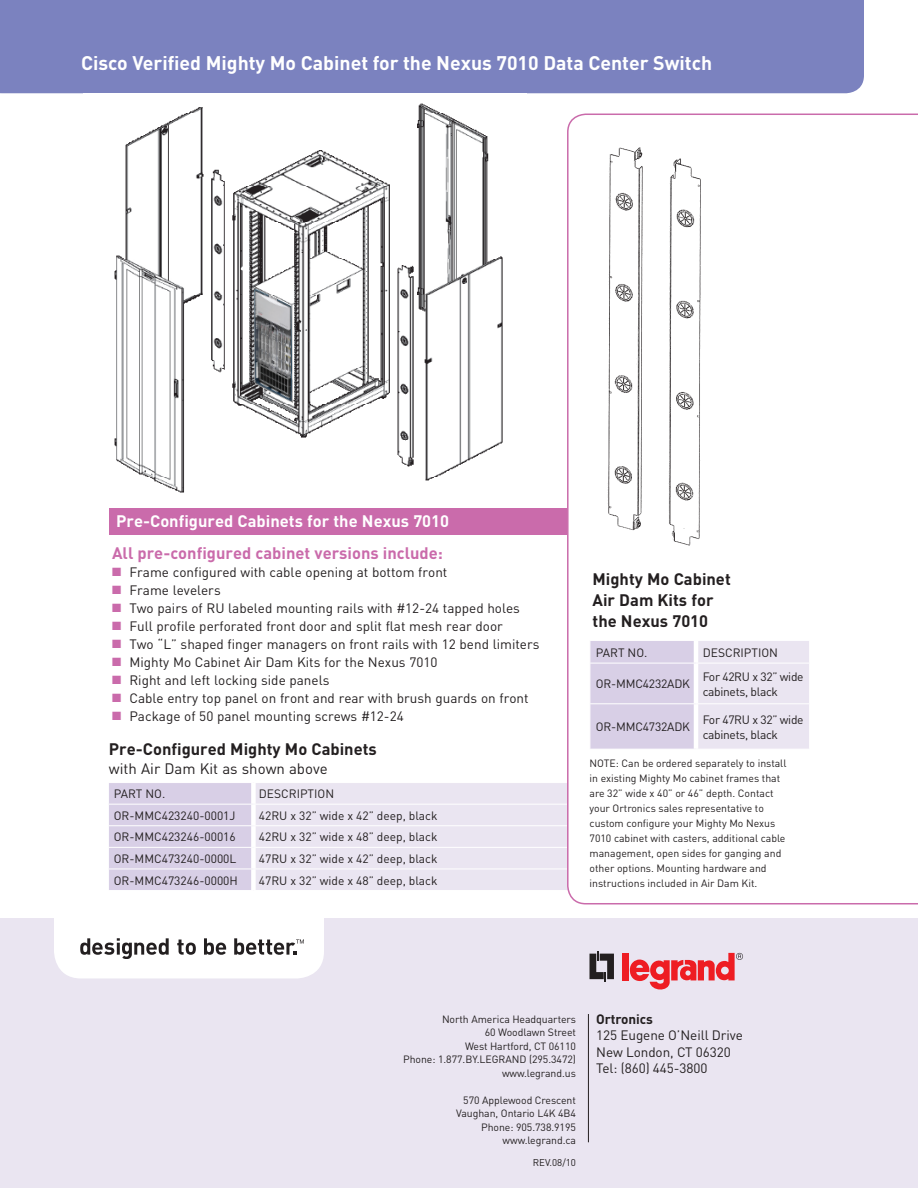
<style>
.page{position:relative;width:918px;height:1188px;background:#fff}
.page>*{position:absolute;margin:0;border:0;box-sizing:border-box;transform-origin:0 0}
.t1{font:700 19.5px "DIN";color:#fff}
.t2{font:700 16.5px/21px "DIN";color:#231f20}
.t3{font:700 16.5px "DIN";color:#ca6bab}
.t4{font:700 16.5px "DIN";color:#fff}
.t5{font:15px "DIN";color:#231f20}
.t6{font:13.5px/16.5px "DIN";color:#231f20}
.t7{font:12px "DIN";color:#231f20}
.t8{font:12px/14.4px "DIN";letter-spacing:-.025em;color:#231f20}
.t9{font:10.5px/15px "DIN";color:#231f20;text-align:right}
.t10{font:9.75px "DIN";color:#231f20}
.s1{color:#ca6bab}
.s2{font-weight:700}
</style>
<div class="page">
<div style="left:0;top:0;width:864px;height:93px;background:#7b82bf"></div>
<img style="left:114px;top:103px;width:389px;height:390px">
<img style="left:254px;top:287px;width:39px;height:117px">
<div style="left:0;top:918px;width:918px;height:270px;background:#eae5f1"></div>
<div style="left:54px;top:826px;width:270px;height:152px;background:#fff;border-radius:27px"></div>
<hr style="left:588px;top:1014px;width:1px;height:128px;background:#231f20">
<svg style="left:80px;top:938px;width:89px;height:21px"></svg>
<svg style="left:177px;top:940px;width:19px;height:15px"></svg>
<svg style="left:204px;top:938px;width:22px;height:17px"></svg>
<svg style="left:234px;top:938px;width:70px;height:17px"></svg>
<svg style="left:590px;top:951px;width:24px;height:30px"></svg>
<div style="left:623px;top:953px;width:6px;height:27px;background:#ee1d23"></div>
<svg style="left:630px;top:953px;width:113px;height:37px"></svg>
<svg style="left:109px;top:783px;width:458px;height:107px;background:#e5dfee"></svg>
<svg style="left:567px;top:114px;width:351px;height:790px"></svg>
<svg style="left:590px;top:640px;width:220px;height:109px;background:#e2dbec"></svg>
<hr style="left:590px;top:663px;width:106px;height:1px;background:#fff">
<hr style="left:590px;top:663px;width:1px;height:40px;background:#fff">
<hr style="left:696px;top:663px;width:114px;height:1px;background:#fff">
<hr style="left:809px;top:663px;width:1px;height:40px;background:#fff">
<hr style="left:590px;top:703px;width:106px;height:1px;background:#fff">
<hr style="left:590px;top:704px;width:1px;height:45px;background:#fff">
<hr style="left:696px;top:703px;width:114px;height:1px;background:#fff">
<hr style="left:809px;top:704px;width:1px;height:45px;background:#fff">
<hr style="left:590px;top:749px;width:106px;height:1px;background:#fff">
<hr style="left:696px;top:749px;width:114px;height:1px;background:#fff">
<img style="left:600px;top:143px;width:104px;height:417px">
<div style="left:109px;top:508px;width:458px;height:27px;background:#ca6bab"></div>
<p class="t1" style="left:81px;top:50px;width:633px">Cisco Verified Mighty Mo Cabinet for the Nexus 7010 Data Center Switch</p>
<p class="t4" style="left:116px;top:510px;width:334px">Pre-Configured Cabinets for the Nexus 7010</p>
<p class="t3" style="left:112px;top:542px;width:332px">All pre-configured cabinet versions include:</p>
<p class="t6" style="left:112px;top:563px;width:337px"><span class="s1">■</span> Frame configured with cable opening at bottom front</p>
<p class="t6" style="left:112px;top:581px;width:110px"><span class="s1">■</span> Frame levelers</p>
<p class="t6" style="left:112px;top:599px;width:409px"><span class="s1">■</span> Two pairs of RU labeled mounting rails with #12-24 tapped holes</p>
<p class="t6" style="left:112px;top:617px;width:392px"><span class="s1">■</span> Full profile perforated front door and split flat mesh rear door</p>
<p class="t6" style="left:112px;top:635px;width:429px"><span class="s1">■</span> Two “L” shaped finger managers on front rails with 12 bend limiters</p>
<p class="t6" style="left:112px;top:653px;width:327px"><span class="s1">■</span> Mighty Mo Cabinet Air Dam Kits for the Nexus 7010</p>
<p class="t6" style="left:112px;top:671px;width:219px"><span class="s1">■</span> Right and left locking side panels</p>
<p class="t6" style="left:112px;top:689px;width:418px"><span class="s1">■</span> Cable entry top panel on front and rear with brush guards on front</p>
<p class="t6" style="left:112px;top:707px;width:293px"><span class="s1">■</span> Package of 50 panel mounting screws #12-24</p>
<p class="t2" style="left:109px;top:738px;width:269px">Pre-Configured Mighty Mo Cabinets</p>
<p class="t5" style="left:109px;top:760px;width:220px">with Air Dam Kit as shown above</p>
<p class="t7" style="left:114px;top:786px;width:53px">PART NO.</p>
<p class="t7" style="left:259px;top:786px;width:77px">DESCRIPTION</p>
<p class="t7" style="left:114px;top:808px;width:123px">OR-MMC423240-0001J</p>
<p class="t7" style="left:259px;top:808px;width:180px">42RU x 32” wide x 42” deep, black</p>
<p class="t7" style="left:114px;top:830px;width:124px">OR-MMC423246-00016</p>
<p class="t7" style="left:259px;top:830px;width:180px">42RU x 32” wide x 48” deep, black</p>
<p class="t7" style="left:114px;top:851px;width:124px">OR-MMC473240-0000L</p>
<p class="t7" style="left:259px;top:851px;width:180px">47RU x 32” wide x 42” deep, black</p>
<p class="t7" style="left:114px;top:873px;width:126px">OR-MMC473246-0000H</p>
<p class="t7" style="left:259px;top:873px;width:180px">47RU x 32” wide x 48” deep, black</p>
<p class="t2" style="left:593px;top:568px;width:140px">Mighty Mo Cabinet<br>Air Dam Kits for the Nexus 7010</p>
<p class="t7" style="left:596px;top:645px;width:53px">PART NO.</p>
<p class="t7" style="left:703px;top:645px;width:77px">DESCRIPTION</p>
<p class="t7" style="left:596px;top:677px;width:96px">OR-MMC4232ADK</p>
<p class="t8" style="left:703px;top:669px;width:102px">For 42RU x 32” wide cabinets, black</p>
<p class="t7" style="left:596px;top:720px;width:96px">OR-MMC4732ADK</p>
<p class="t8" style="left:703px;top:712px;width:102px">For 47RU x 32” wide cabinets, black</p>
<p class="t9" style="left:590px;top:756px;width:199px;text-align:left">NOTE: Can be ordered separately to install in existing Mighty Mo cabinet frames that are 32” wide x 40” or 46” depth. Contact your Ortronics sales representative to custom configure your Mighty Mo Nexus 7010 cabinet with casters, additional cable management, open sides for ganging and other options. Mounting hardware and instructions included in Air Dam Kit.</p>
<p class="t9" style="left:442px;top:1011px;width:135px">North America Headquarters</p>
<p class="t9" style="left:485px;top:1025px;width:93px">60 Woodlawn Street</p>
<p class="t9" style="left:403px;top:1039px;width:174px;line-height:13.5px">West Hartford, CT 06110<br>Phone: 1.877.BY.LEGRAND (295.3472)</p>
<p class="t9" style="left:502px;top:1065px;width:75px">www.legrand.us</p>
<p class="t9" style="left:463px;top:1092px;width:114px">570 Applewood Crescent</p>
<p class="t9" style="left:456px;top:1106px;width:121px">Vaughan, Ontario L4K 4B4</p>
<p class="t9" style="left:481px;top:1120px;width:96px;line-height:13.5px">Phone: 905.738.9195 www.legrand.ca</p>
<p class="t10" style="left:533px;top:1156px;width:45px">REV.08/10</p>
<p class="t6" style="left:596px;top:1010px;width:148px"><span class="s2">Ortronics<br></span>125 Eugene O’Neill Drive</p>
<p class="t6" style="left:596px;top:1043px;width:136px">New London, CT 06320</p>
<p class="t6" style="left:596px;top:1060px;width:113px">Tel: (860) 445-3800</p>
</div>
